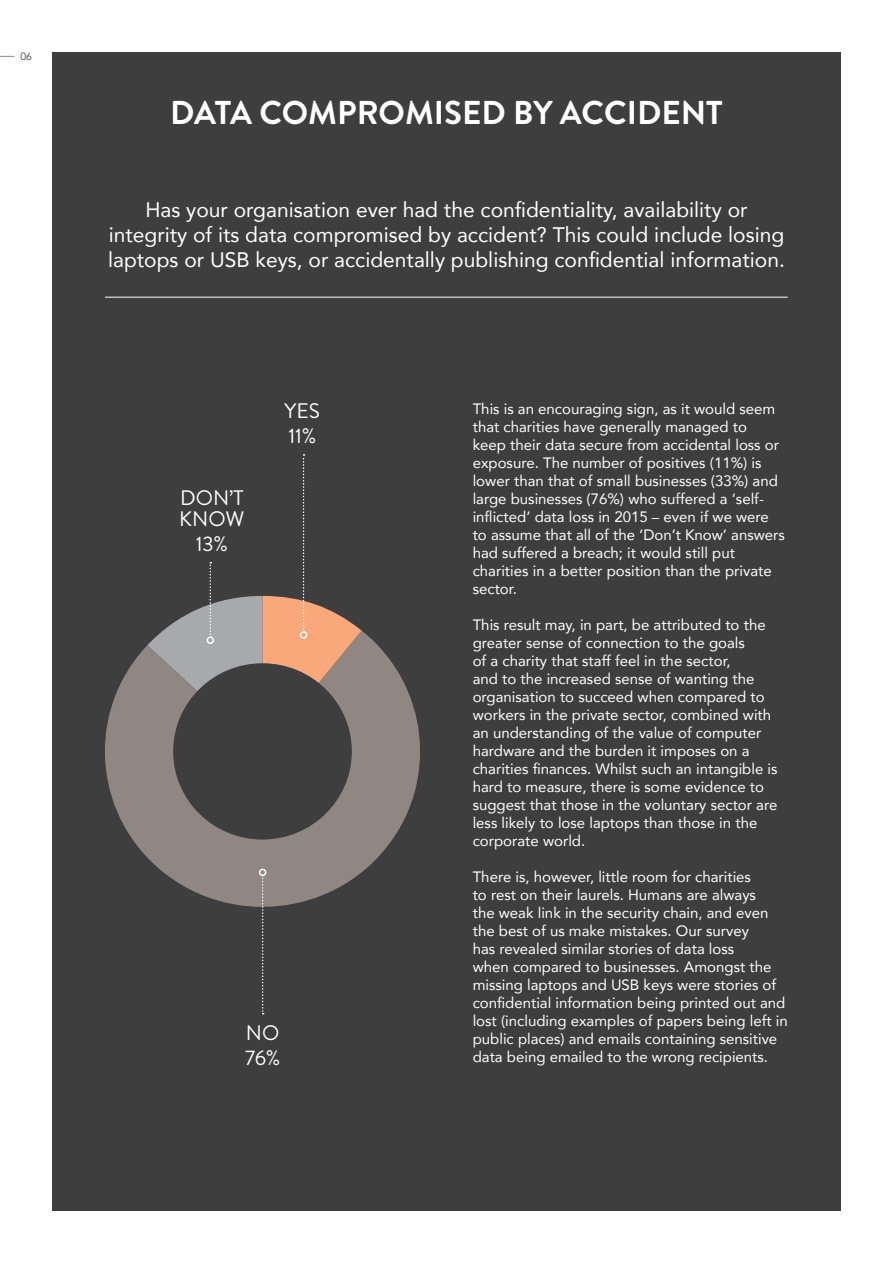
<style>
.page{position:relative;width:893px;height:1263px;background:#fff}
.page>*{position:absolute;margin:0;border:0;box-sizing:border-box;transform-origin:0 0}
.t1{font:700 33px "Brandon Grotesque";color:#fff}
.t2{font:21px/25.2px "Avenir";color:#fff;text-align:center}
.t3{font:21px/25.2px "Brandon Grotesque";color:#fff}
.t4{font:15px/18px "Avenir";color:#fff}
.t5{font:10.5px "Avenir";color:#3e3e3f}
</style>
<div class="page">
<div style="left:52px;top:52px;width:788px;height:1158px;background:#3e3e3f"></div>
<svg style="left:0;top:56px;width:14px;height:1px"></svg>
<hr style="left:105px;top:297px;width:683px;height:1px;background:#fff">
<svg style="left:105px;top:631px;width:315px;height:276px;fill:#908682"></svg>
<div style="left:173px;top:663px;width:179px;height:176px;background:#3e3e3f;border-radius:50%"></div>
<svg style="left:147px;top:454px;width:215px;height:297px"></svg>
<div style="left:300px;top:631px;width:7px;height:8px;border:2px solid #fff;border-radius:50%"></div>
<svg style="left:262px;top:876px;width:2px;height:138px"></svg>
<div style="left:259px;top:869px;width:7px;height:7px;border:2px solid #fff;border-radius:50%"></div>
<p class="t5" style="left:20px;top:50px;width:13px">06</p>
<h1 class="t1" style="left:170px;top:90px;width:554px">DATA COMPROMISED BY ACCIDENT</h1>
<h2 class="t2" style="left:108px;top:196px;width:678px">Has your organisation ever had the confidentiality, availability or integrity of its data compromised by accident? This could include losing laptops or USB keys, or accidentally publishing confidential information.</h2>
<h2 class="t3" style="left:179px;top:487px;width:67px;line-height:21px">DON’T<br>KNOW</h2>
<h2 class="t3" style="left:196px;top:531px;width:34px">13%</h2>
<h2 class="t3" style="left:285px;top:399px;width:37px">YES<br>11%</h2>
<h2 class="t3" style="left:245px;top:1020px;width:37px">NO<br>76%</h2>
<p class="t4" style="left:473px;top:399px;width:314px">This is an encouraging sign, as it would seem that charities have generally managed to<br>keep their data secure from accidental loss or exposure. The number of positives (11%) is lower than that of small businesses (33%) and large businesses (76%) who suffered a ‘self&shy;inflicted’ data loss in 2015 – even if we were to assume that all of the ‘Don’t Know’ answers had suffered a breach; it would still put charities in a better position than the private sector.</p>
<p class="t4" style="left:473px;top:615px;width:306px">This result may, in part, be attributed to the greater sense of connection to the goals<br>of a charity that staff feel in the sector,<br>and to the increased sense of wanting the organisation to succeed when compared to workers in the private sector, combined with an understanding of the value of computer hardware and the burden it imposes on a charities finances. Whilst such an intangible is hard to measure, there is some evidence to suggest that those in the voluntary sector are less likely to lose laptops than those in the corporate world.</p>
<p class="t4" style="left:473px;top:867px;width:317px">There is, however, little room for charities<br>to rest on their laurels. Humans are always<br>the weak link in the security chain, and even the best of us make mistakes. Our survey<br>has revealed similar stories of data loss<br>when compared to businesses. Amongst the missing laptops and USB keys were stories of confidential information being printed out and lost (including examples of papers being left in public places) and emails containing sensitive data being emailed to the wrong recipients.</p>
</div>
